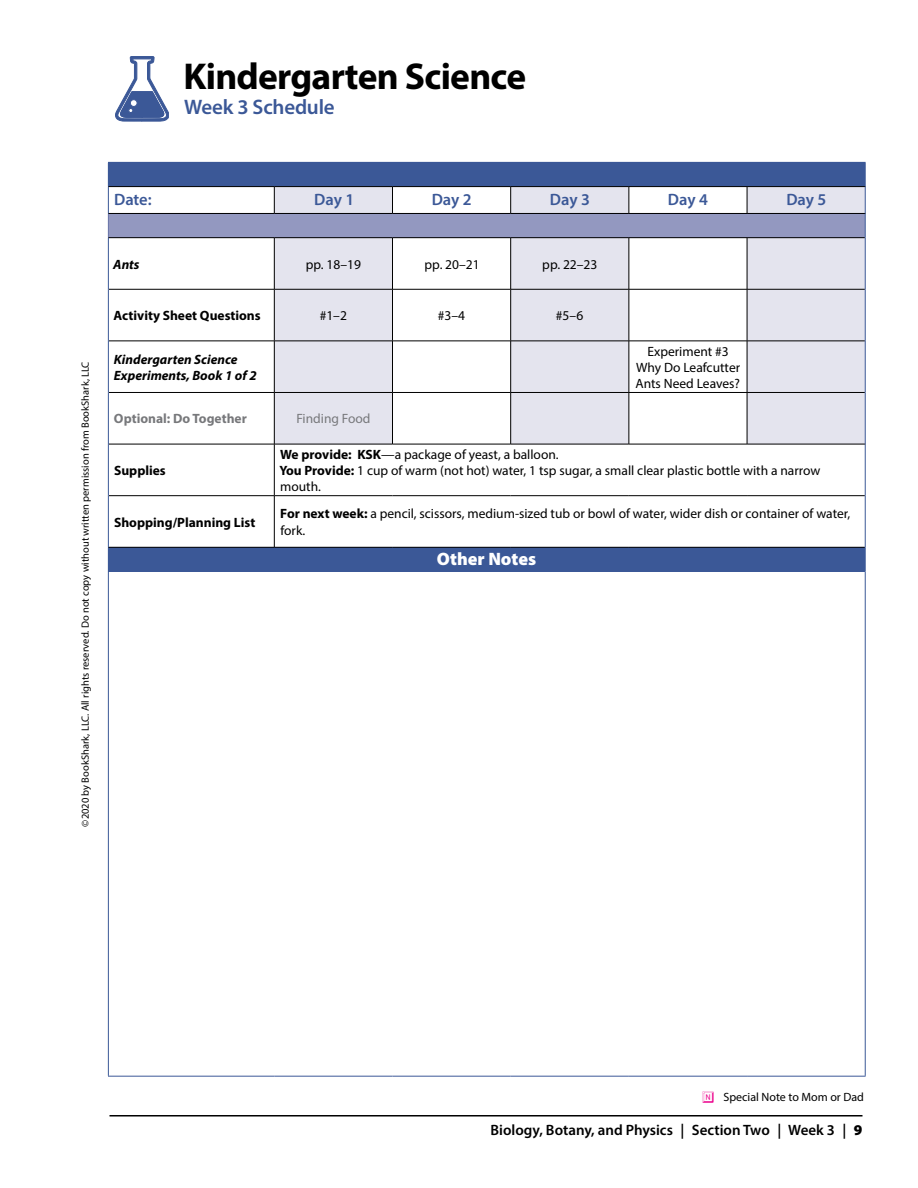
<style>
.page{position:relative;width:918px;height:1188px;background:#fff}
.page>*{position:absolute;margin:0;border:0;box-sizing:border-box;transform-origin:0 0}
.t1{font:700 37.5px "Myriad Pro";letter-spacing:-.02em;color:#000}
.t2{font:600 21px "Myriad Pro";letter-spacing:-.01em;color:#3b5897}
.t3{font:900 18px "Myriad Pro";color:#fff}
.t4{font:600 16.5px "Myriad Pro";letter-spacing:-.005em;color:#3b5897}
.t5{font:600 15px "Myriad Pro";color:#000}
.t6{font:13.5px/16.2px "Myriad Pro";color:#000}
.t7{font:700 13.5px "Myriad Pro";color:#000}
.t8{font:italic 700 13.5px/16.2px "Myriad Pro";color:#000}
.t9{font:700 13.5px "Myriad Pro";color:#77787b}
.t10{font:13.5px "Myriad Pro";color:#77787b}
.t11{font:12px "Myriad Pro";color:#000}
.t12{font:10.5px "Myriad Pro";color:#000}
.s1{font-weight:700}
.s2{font-family:"Keycaps";font-size:13.5px;color:#ec008c}
.s3{font-weight:900}
</style>
<div class="page">
<div style="left:108px;top:162px;width:757px;height:25px;background:#3b5897"></div>
<svg style="left:275px;top:187px;width:590px;height:257px;fill:#e4e4ee"></svg>
<div style="left:108px;top:213px;width:757px;height:25px;background:#9398c0"></div>
<div style="left:108px;top:547px;width:757px;height:25px;background:#3b5897"></div>
<hr style="left:274px;top:238px;width:1px;height:51px;background:#000">
<hr style="left:274px;top:341px;width:1px;height:51px;background:#000">
<hr style="left:109px;top:289px;width:165px;height:1px;background:#000">
<hr style="left:274px;top:289px;width:119px;height:1px;background:#000">
<hr style="left:274px;top:289px;width:1px;height:52px;background:#000">
<hr style="left:392px;top:289px;width:1px;height:52px;background:#000">
<hr style="left:510px;top:289px;width:1px;height:52px;background:#000">
<hr style="left:629px;top:289px;width:118px;height:1px;background:#000">
<hr style="left:629px;top:289px;width:1px;height:52px;background:#000">
<hr style="left:747px;top:289px;width:1px;height:52px;background:#000">
<hr style="left:109px;top:341px;width:165px;height:1px;background:#000">
<hr style="left:274px;top:341px;width:119px;height:1px;background:#000">
<hr style="left:393px;top:341px;width:118px;height:1px;background:#000">
<hr style="left:511px;top:341px;width:118px;height:1px;background:#000">
<hr style="left:629px;top:341px;width:118px;height:1px;background:#000">
<hr style="left:747px;top:341px;width:118px;height:1px;background:#000">
<hr style="left:109px;top:392px;width:165px;height:1px;background:#000">
<hr style="left:274px;top:392px;width:119px;height:1px;background:#000">
<hr style="left:274px;top:393px;width:1px;height:51px;background:#000">
<hr style="left:393px;top:392px;width:118px;height:1px;background:#000">
<hr style="left:392px;top:393px;width:1px;height:51px;background:#000">
<hr style="left:511px;top:392px;width:118px;height:1px;background:#000">
<hr style="left:510px;top:393px;width:1px;height:51px;background:#000">
<hr style="left:629px;top:392px;width:118px;height:1px;background:#000">
<hr style="left:629px;top:393px;width:1px;height:51px;background:#000">
<hr style="left:747px;top:392px;width:118px;height:1px;background:#000">
<hr style="left:747px;top:393px;width:1px;height:51px;background:#000">
<hr style="left:109px;top:444px;width:165px;height:1px;background:#000">
<hr style="left:274px;top:444px;width:119px;height:1px;background:#000">
<hr style="left:393px;top:444px;width:118px;height:1px;background:#000">
<hr style="left:511px;top:444px;width:118px;height:1px;background:#000">
<hr style="left:629px;top:444px;width:118px;height:1px;background:#000">
<hr style="left:747px;top:444px;width:119px;height:1px;background:#000">
<hr style="left:274px;top:444px;width:1px;height:51px;background:#000">
<hr style="left:109px;top:495px;width:165px;height:1px;background:#000">
<hr style="left:274px;top:495px;width:119px;height:1px;background:#000">
<hr style="left:393px;top:495px;width:118px;height:1px;background:#000">
<hr style="left:511px;top:495px;width:118px;height:1px;background:#000">
<hr style="left:629px;top:495px;width:118px;height:1px;background:#000">
<hr style="left:747px;top:495px;width:118px;height:1px;background:#000">
<hr style="left:274px;top:496px;width:1px;height:51px;background:#000">
<hr style="left:108px;top:547px;width:166px;height:1px;background:#000">
<hr style="left:274px;top:547px;width:119px;height:1px;background:#000">
<hr style="left:393px;top:547px;width:118px;height:1px;background:#000">
<hr style="left:511px;top:547px;width:118px;height:1px;background:#000">
<hr style="left:629px;top:547px;width:118px;height:1px;background:#000">
<hr style="left:747px;top:547px;width:118px;height:1px;background:#000">
<hr style="left:392px;top:238px;width:1px;height:51px;background:#000">
<hr style="left:393px;top:289px;width:118px;height:1px;background:#000">
<hr style="left:392px;top:341px;width:1px;height:51px;background:#000">
<hr style="left:510px;top:238px;width:1px;height:51px;background:#000">
<hr style="left:629px;top:238px;width:1px;height:51px;background:#000">
<hr style="left:747px;top:238px;width:1px;height:51px;background:#000">
<hr style="left:511px;top:289px;width:118px;height:1px;background:#000">
<hr style="left:747px;top:289px;width:118px;height:1px;background:#000">
<hr style="left:510px;top:341px;width:1px;height:51px;background:#000">
<hr style="left:629px;top:341px;width:1px;height:51px;background:#000">
<hr style="left:747px;top:341px;width:1px;height:51px;background:#000">
<hr style="left:747px;top:186px;width:119px;height:1px;background:#000">
<hr style="left:747px;top:213px;width:119px;height:1px;background:#000">
<hr style="left:108px;top:237px;width:166px;height:1px;background:#000">
<hr style="left:274px;top:237px;width:119px;height:1px;background:#000">
<hr style="left:393px;top:237px;width:118px;height:1px;background:#000">
<hr style="left:511px;top:237px;width:118px;height:1px;background:#000">
<hr style="left:629px;top:237px;width:118px;height:1px;background:#000">
<hr style="left:747px;top:237px;width:118px;height:1px;background:#000">
<hr style="left:747px;top:162px;width:119px;height:1px;background:#3b5897">
<svg style="left:108px;top:186px;width:640px;height:51px"></svg>
<hr style="left:108px;top:238px;width:1px;height:51px;background:#3b5897">
<hr style="left:108px;top:341px;width:1px;height:51px;background:#3b5897">
<hr style="left:865px;top:238px;width:1px;height:51px;background:#3b5897">
<hr style="left:865px;top:341px;width:1px;height:51px;background:#3b5897">
<hr style="left:108px;top:289px;width:1px;height:52px;background:#3b5897">
<hr style="left:865px;top:289px;width:1px;height:52px;background:#3b5897">
<hr style="left:108px;top:392px;width:1px;height:52px;background:#3b5897">
<hr style="left:865px;top:392px;width:1px;height:52px;background:#3b5897">
<hr style="left:108px;top:444px;width:1px;height:52px;background:#3b5897">
<hr style="left:865px;top:444px;width:1px;height:52px;background:#3b5897">
<hr style="left:108px;top:496px;width:1px;height:51px;background:#3b5897">
<hr style="left:865px;top:496px;width:1px;height:51px;background:#3b5897">
<svg style="left:865px;top:547px;width:1px;height:25px"></svg>
<hr style="left:108px;top:572px;width:1px;height:504px;background:#3b5897">
<hr style="left:108px;top:1076px;width:166px;height:1px;background:#3b5897">
<hr style="left:274px;top:1076px;width:119px;height:1px;background:#3b5897">
<hr style="left:393px;top:1076px;width:118px;height:1px;background:#3b5897">
<hr style="left:511px;top:1076px;width:118px;height:1px;background:#3b5897">
<hr style="left:629px;top:1076px;width:118px;height:1px;background:#3b5897">
<hr style="left:747px;top:1076px;width:119px;height:1px;background:#3b5897">
<hr style="left:865px;top:572px;width:1px;height:504px;background:#3b5897">
<svg style="left:865px;top:163px;width:1px;height:75px"></svg>
<hr style="left:110px;top:1115px;width:752px;height:2px;background:#000">
<svg style="left:116px;top:57px;width:53px;height:64px"></svg>
<h1 class="t1" style="left:184px;top:51px;width:344px">Kindergarten Science</h1>
<h2 class="t2" style="left:184px;top:93px;width:152px">Week 3 Schedule</h2>
<p class="t12" style="left:79px;top:827px;width:467px;rotate:-90deg">©2020 by BookShark, LLC. All rights reserved. Do not copy without written permission from BookShark, LLC</p>
<p class="t4" style="left:114px;top:189px;width:39px">Date:</p>
<p class="t4" style="left:314px;top:189px;width:41px">Day 1</p>
<p class="t4" style="left:432px;top:189px;width:41px">Day 2</p>
<p class="t4" style="left:550px;top:189px;width:41px">Day 3</p>
<p class="t4" style="left:668px;top:189px;width:41px">Day 4</p>
<p class="t4" style="left:786px;top:189px;width:41px">Day 5</p>
<p class="t8" style="left:113px;top:255px;width:28px">Ants</p>
<p class="t6" style="left:306px;top:256px;width:57px">pp. 18–19</p>
<p class="t6" style="left:425px;top:256px;width:57px">pp. 20–21</p>
<p class="t6" style="left:542px;top:256px;width:57px">pp. 22–23</p>
<p class="t7" style="left:114px;top:307px;width:149px">Activity Sheet Questions</p>
<p class="t6" style="left:320px;top:307px;width:29px">#1–2</p>
<p class="t6" style="left:438px;top:307px;width:29px">#3–4</p>
<p class="t6" style="left:556px;top:307px;width:29px">#5–6</p>
<p class="t8" style="left:114px;top:351px;width:144px">Kindergarten Science<br>Experiments, Book 1 of 2</p>
<p class="t6" style="left:636px;top:343px;width:106px;text-align:center">Experiment #3<br>Why Do Leafcutter<br>Ants Need Leaves?</p>
<p class="t9" style="left:114px;top:410px;width:134px">Optional: Do Together</p>
<p class="t10" style="left:296px;top:410px;width:76px">Finding Food</p>
<p class="t7" style="left:114px;top:462px;width:53px">Supplies</p>
<p class="t6" style="left:279px;top:446px;width:543px"><span class="s1">We provide: KSK</span>—a package of yeast, a balloon.<br><span class="s1">You Provide:</span> 1 cup of warm (not hot) water, 1 tsp sugar, a small clear plastic bottle with a narrow mouth.</p>
<p class="t7" style="left:114px;top:513px;width:143px">Shopping/Planning List</p>
<p class="t6" style="left:280px;top:506px;width:572px"><span class="s1">For next week:</span> a pencil, scissors, medium-sized tub or bowl of water, wider dish or container of water, fork.</p>
<h3 class="t3" style="left:437px;top:547px;width:101px">Other Notes</h3>
<p class="t11" style="left:702px;top:1090px;width:164px"><span class="s2">N</span> Special Note to Mom or Dad</p>
<p class="t5" style="left:491px;top:1120px;width:373px">Biology, Botany, and Physics | Section Two | Week 3 | <span class="s3">9</span></p>
</div>
